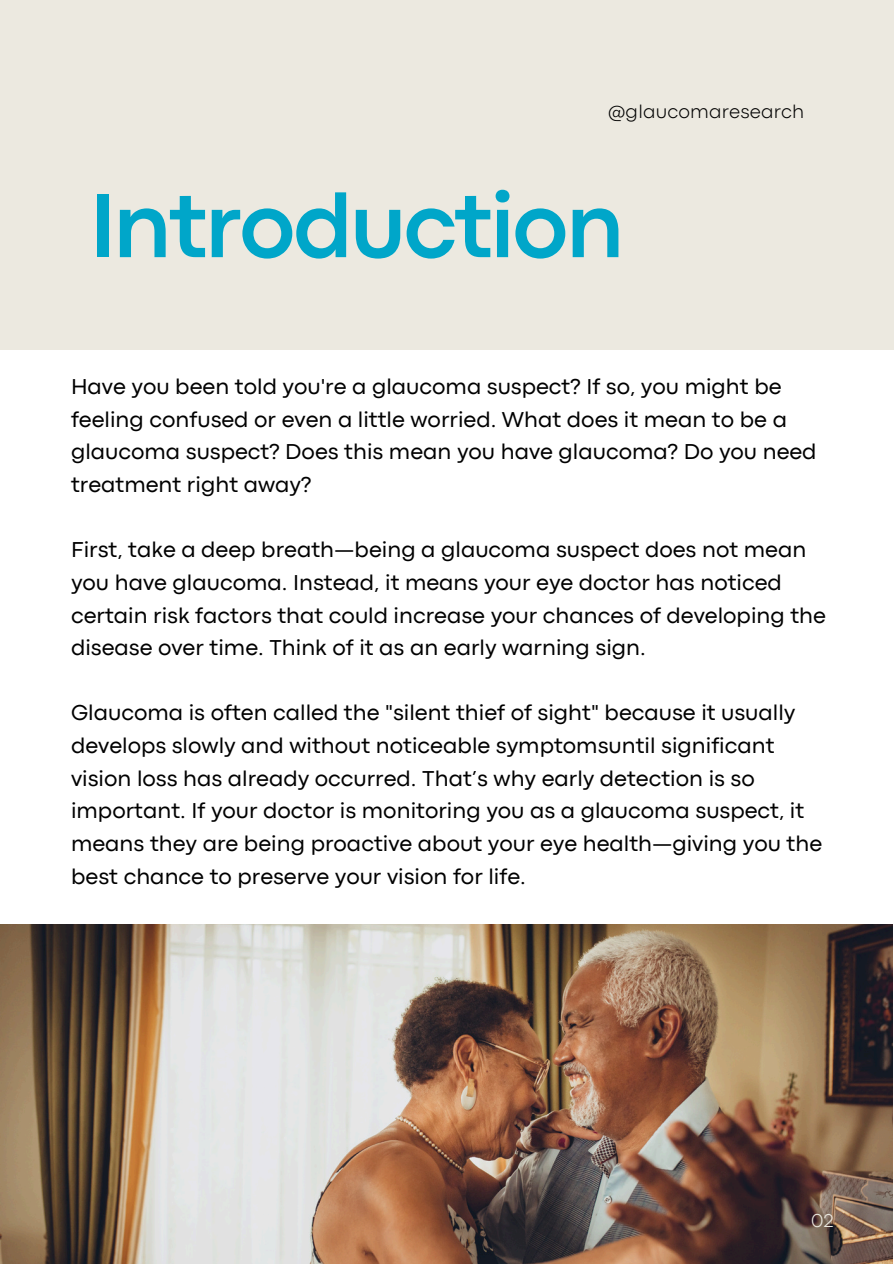
<style>
.page{position:relative;width:894px;height:1264px;background:#fff}
.page>*{position:absolute;margin:0;border:0;box-sizing:border-box;transform-origin:0 0}
.t1{font:700 94.2px "Codec Pro";letter-spacing:-.025em;color:#00a6c9}
.t2{font:22.5px/32.7px "Codec Pro";color:#000}
.t3{font:300 19.5px "Codec Pro";letter-spacing:.01em;color:#000}
.t4{font:300 19.5px "Codec Pro";color:#ece9e0}
</style>
<div class="page">
<img style="left:0;top:924px;width:892px;height:339px">
<div style="left:0;top:0;width:892px;height:349px;background:#ece9e0"></div>
<h2 class="t3" style="left:608px;top:104px;width:197px">@glaucomaresearch</h2>
<h2 class="t1" style="left:89px;top:192px;width:536px">Introduction</h2>
<p class="t2" style="left:71px;top:372px;width:746px">Have you been told you're a glaucoma suspect? If so, you might be feeling confused or even a little worried. What does it mean to be a glaucoma suspect? Does this mean you have glaucoma? Do you need treatment right away?</p>
<p class="t2" style="left:71px;top:535px;width:756px">First, take a deep breath—being a glaucoma suspect does not mean you have glaucoma. Instead, it means your eye doctor has noticed certain risk factors that could increase your chances of developing the disease over time. Think of it as an early warning sign.</p>
<h2 class="t2" style="left:71px;top:698px;width:752px">Glaucoma is often called the "silent thief of sight" because it usually develops slowly and without noticeable symptomsuntil significant vision loss has already occurred. That’s why early detection is so important. If your doctor is monitoring you as a glaucoma suspect, it means they are being proactive about your eye health—giving you the best chance to preserve your vision for life.</h2>
<p class="t4" style="left:810px;top:1213px;width:24px">02</p>
</div>
